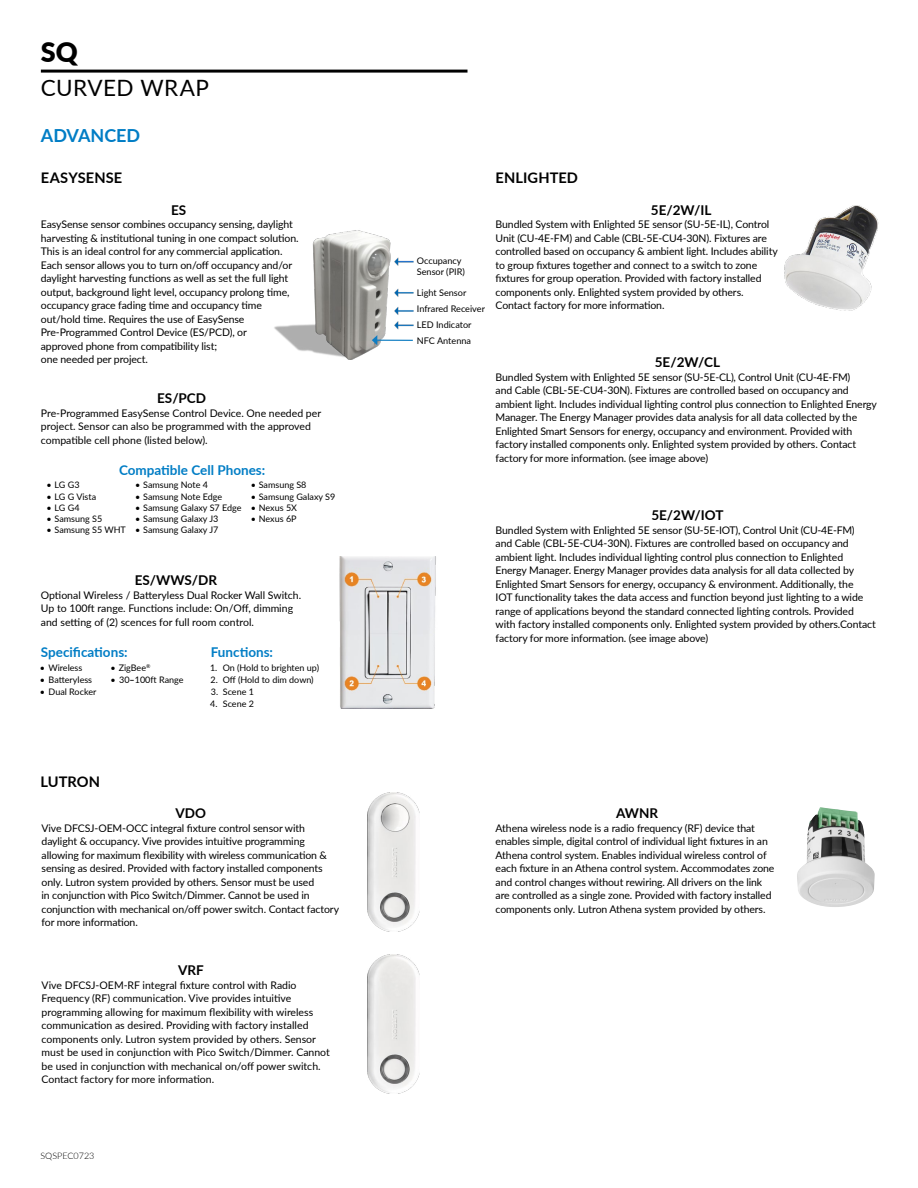
<style>
.page{position:relative;width:918px;height:1188px;background:#fff}
.page>*{position:absolute;margin:0;border:0;box-sizing:border-box;transform-origin:0 0}
.t1{font:900 27px "Lato";color:#000}
.t2{font:22.5px "Lato";letter-spacing:.02em;color:#000}
.t3{font:700 18px "Lato";letter-spacing:-.005em;color:#007dc5}
.t4{font:700 14.7px "Lato";letter-spacing:.005em;color:#000}
.t5{font:700 13.5px "Lato";color:#000}
.t6{font:700 13.5px "Lato";color:#007dc5}
.t7{font:10.5px/13.5px "Lato";letter-spacing:-.01em;color:#000}
.t8{font:9.15px/10.9px "Lato";color:#000}
.t9{font:9px "Lato";color:#000}
.t10{font:300 9px "Lato";color:#000}
.s1{font-weight:700}
</style>
<div class="page">
<hr style="left:41px;top:70px;width:427px;height:3px;background:#000">
<img style="left:784px;top:205px;width:94px;height:106px">
<img style="left:367px;top:954px;width:52px;height:139px">
<img style="left:367px;top:793px;width:52px;height:139px">
<img style="left:339px;top:557px;width:97px;height:152px">
<img style="left:274px;top:230px;width:140px;height:130px">
<hr style="left:376px;top:340px;width:37px;height:1px;background:#0f7dc2">
<svg style="left:372px;top:335px;width:5px;height:10px"></svg>
<img style="left:797px;top:807px;width:78px;height:100px">
<h1 class="t1" style="left:41px;top:32px;width:39px">SQ</h1>
<h2 class="t2" style="left:41px;top:71px;width:170px">CURVED WRAP</h2>
<h3 class="t3" style="left:41px;top:122px;width:101px">ADVANCED</h3>
<h3 class="t4" style="left:41px;top:167px;width:83px">EASYSENSE</h3>
<h3 class="t4" style="left:496px;top:167px;width:84px">ENLIGHTED</h3>
<p class="t5" style="left:171px;top:200px;width:17px">ES</p>
<p class="t7" style="left:41px;top:217px;width:259px">EasySense sensor combines occupancy sensing, daylight harvesting &amp; institutional tuning in one compact solution.<br>This is an ideal control for any commercial application.<br>Each sensor allows you to turn on/off occupancy and/or daylight harvesting functions as well as set the full light output, background light level, occupancy prolong time, occupancy grace fading time and occupancy time out/hold time. Requires the use of EasySense Pre-Programmed Control Device (ES/PCD), or<br>approved phone from compatibility list;<br>one needed per project.</p>
<p class="t5" style="left:157px;top:389px;width:50px">ES/PCD</p>
<p class="t7" style="left:41px;top:406px;width:282px">Pre-Programmed EasySense Control Device. One needed per project. Sensor can also be programmed with the approved compatible cell phone (listed below).</p>
<p class="t6" style="left:119px;top:460px;width:148px">Compatible Cell Phones:</p>
<p class="t9" style="left:46px;top:479px;width:35px">• LG G3</p>
<p class="t9" style="left:46px;top:490px;width:51px">• LG G Vista</p>
<p class="t9" style="left:46px;top:501px;width:35px">• LG G4</p>
<p class="t9" style="left:46px;top:512px;width:57px">• Samsung S5</p>
<p class="t9" style="left:46px;top:524px;width:81px">• Samsung S5 WHT</p>
<p class="t9" style="left:135px;top:479px;width:74px">• Samsung Note 4</p>
<p class="t9" style="left:135px;top:490px;width:89px">• Samsung Note Edge</p>
<p class="t9" style="left:135px;top:501px;width:108px">• Samsung Galaxy S7 Edge</p>
<p class="t9" style="left:135px;top:512px;width:85px">• Samsung Galaxy J3</p>
<p class="t9" style="left:135px;top:524px;width:85px">• Samsung Galaxy J7</p>
<p class="t9" style="left:251px;top:479px;width:57px">• Samsung S8</p>
<p class="t9" style="left:251px;top:490px;width:86px">• Samsung Galaxy S9</p>
<p class="t9" style="left:251px;top:501px;width:48px">• Nexus 5X</p>
<p class="t9" style="left:251px;top:512px;width:47px">• Nexus 6P</p>
<p class="t5" style="left:135px;top:570px;width:84px">ES/WWS/DR</p>
<p class="t7" style="left:41px;top:588px;width:262px">Optional Wireless / Batteryless Dual Rocker Wall Switch.<br>Up to 100ft range. Functions include: On/Off, dimming and setting of (2) scences for full room control.</p>
<p class="t6" style="left:41px;top:642px;width:88px">Specifications:</p>
<p class="t9" style="left:40px;top:661px;width:44px">• Wireless</p>
<p class="t9" style="left:40px;top:673px;width:54px">• Batteryless</p>
<p class="t9" style="left:40px;top:685px;width:58px">• Dual Rocker</p>
<p class="t9" style="left:110px;top:661px;width:42px">• ZigBee<sup>®</sup></p>
<p class="t9" style="left:110px;top:673px;width:75px">• 30<span class="s1">–</span>100ft Range</p>
<p class="t6" style="left:211px;top:642px;width:64px">Functions:</p>
<p class="t9" style="left:210px;top:661px;width:111px">1. On (Hold to brighten up)</p>
<p class="t9" style="left:211px;top:673px;width:105px">2. Off (Hold to dim down)</p>
<p class="t9" style="left:211px;top:685px;width:45px">3. Scene 1</p>
<p class="t9" style="left:210px;top:697px;width:45px">4. Scene 2</p>
<h3 class="t4" style="left:40px;top:771px;width:61px">LUTRON</h3>
<p class="t5" style="left:175px;top:803px;width:32px">VDO</p>
<p class="t7" style="left:42px;top:821px;width:299px">Vive DFCSJ-OEM-OCC integral fixture control sensor with daylight &amp; occupancy. Vive provides intuitive programming allowing for maximum flexibility with wireless communication &amp; sensing as desired. Provided with factory installed components only. Lutron system provided by others. Sensor must be used<br>in conjunction with Pico Switch/Dimmer. Cannot be used in conjunction with mechanical on/off power switch. Contact factory for more information.</p>
<p class="t5" style="left:178px;top:960px;width:27px">VRF</p>
<p class="t7" style="left:42px;top:978px;width:290px">Vive DFCSJ-OEM-RF integral fixture control with Radio Frequency (RF) communication. Vive provides intuitive programming allowing for maximum flexibility with wireless communication as desired. Providing with factory installed components only. Lutron system provided by others. Sensor must be used in conjunction with Pico Switch/Dimmer. Cannot be used in conjunction with mechanical on/off power switch.<br>Contact factory for more information.</p>
<p class="t10" style="left:40px;top:1149px;width:55px">SQSPEC0723</p>
<p class="t8" style="left:417px;top:255px;width:50px">Occupancy<br>Sensor (PIR)</p>
<p class="t8" style="left:417px;top:286px;width:51px">Light Sensor</p>
<p class="t8" style="left:417px;top:300px;width:70px;line-height:16.5px">Infrared Receiver<br>LED Indicator</p>
<p class="t8" style="left:417px;top:335px;width:56px">NFC Antenna</p>
<p class="t5" style="left:651px;top:200px;width:62px">5E/2W/IL</p>
<p class="t7" style="left:496px;top:217px;width:284px">Bundled System with Enlighted 5E sensor (SU-5E-IL), Control Unit (CU-4E-FM) and Cable (CBL-5E-CU4-30N). Fixtures are controlled based on occupancy &amp; ambient light. Includes ability to group fixtures together and connect to a switch to zone fixtures for group operation. Provided with factory installed components only. Enlighted system provided by others.<br>Contact factory for more information.</p>
<p class="t5" style="left:655px;top:352px;width:67px">5E/2W/CL</p>
<p class="t7" style="left:496px;top:370px;width:383px">Bundled System with Enlighted 5E sensor (SU-5E-CL), Control Unit (CU-4E-FM)<br>and Cable (CBL-5E-CU4-30N). Fixtures are controlled based on occupancy and ambient light. Includes individual lighting control plus connection to Enlighted Energy Manager. The Energy Manager provides data analysis for all data collected by the Enlighted Smart Sensors for energy, occupancy and environment. Provided with factory installed components only. Enlighted system provided by others. Contact factory for more information. (see image above)</p>
<p class="t5" style="left:651px;top:506px;width:74px">5E/2W/IOT</p>
<p class="t7" style="left:496px;top:523px;width:382px">Bundled System with Enlighted 5E sensor (SU-5E-IOT), Control Unit (CU-4E-FM)<br>and Cable (CBL-5E-CU4-30N). Fixtures are controlled based on occupancy and ambient light. Includes individual lighting control plus connection to Enlighted Energy Manager. Energy Manager provides data analysis for all data collected by Enlighted Smart Sensors for energy, occupancy &amp; environment. Additionally, the<br>IOT functionality takes the data access and function beyond just lighting to a wide range of applications beyond the standard connected lighting controls. Provided with factory installed components only. Enlighted system provided by others.Contact factory for more information. (see image above)</p>
<p class="t5" style="left:616px;top:803px;width:43px">AWNR</p>
<p class="t7" style="left:496px;top:821px;width:280px">Athena wireless node is a radio frequency (RF) device that enables simple, digital control of individual light fixtures in an Athena control system. Enables individual wireless control of each fixture in an Athena control system. Accommodates zone and control changes without rewiring. All drivers on the link are controlled as a single zone. Provided with factory installed components only. Lutron Athena system provided by others.</p>
</div>
